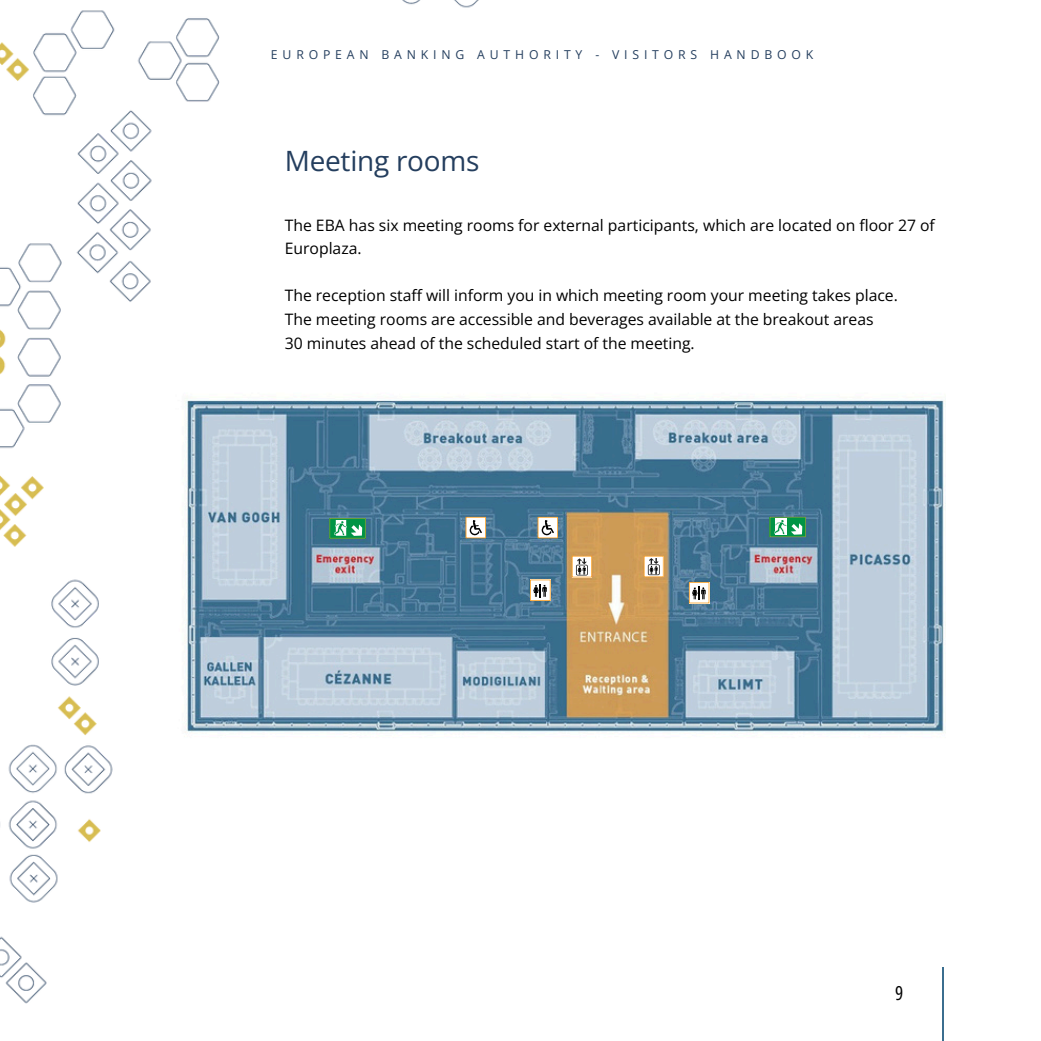
<style>
.page{position:relative;width:1041px;height:1041px;background:#fff}
.page>*{position:absolute;margin:0;border:0;box-sizing:border-box;transform-origin:0 0}
.t1{font:28px "Open Sans";letter-spacing:-.01em;color:#243e5e}
.t2{font:19.25px "Open Sans Condensed";color:#000}
.t3{font:15.75px/23.6px "Open Sans";color:#000}
.t4{font:12.25px "Open Sans";letter-spacing:.395em;color:#243e5e}
</style>
<div class="page">
<hr style="left:942px;top:967px;width:2px;height:74px;background:#3b6e8f">
<img style="left:185px;top:400px;width:761px;height:332px">
<svg style="left:530px;top:579px;width:21px;height:22px"></svg>
<svg style="left:538px;top:517px;width:20px;height:21px"></svg>
<svg style="left:572px;top:556px;width:20px;height:21px"></svg>
<svg style="left:644px;top:556px;width:20px;height:21px"></svg>
<svg style="left:689px;top:582px;width:20px;height:21px"></svg>
<svg style="left:770px;top:517px;width:35px;height:20px"></svg>
<img style="left:0;top:579px;width:113px;height:425px">
<img style="left:0;top:0;width:521px;height:561px">
<h2 class="t4" style="left:271px;top:46px;width:544px">EUROPEAN BANKING AUTHORITY - VISITORS HANDBOOK</h2>
<p class="t1" style="left:285px;top:141px;width:196px">Meeting rooms</p>
<h1 class="t3" style="left:285px;top:213px;width:652px">The EBA has six meeting rooms for external participants, which are located on floor 27 of<br>Europlaza.</h1>
<h2 class="t3" style="left:285px;top:284px;width:614px">The reception staff will inform you in which meeting room your meeting takes place.<br>The meeting rooms are accessible and beverages available at the breakout areas<br>30 minutes ahead of the scheduled start of the meeting.</h2>
<p class="t2" style="left:895px;top:979px;width:10px">9</p>
</div>
